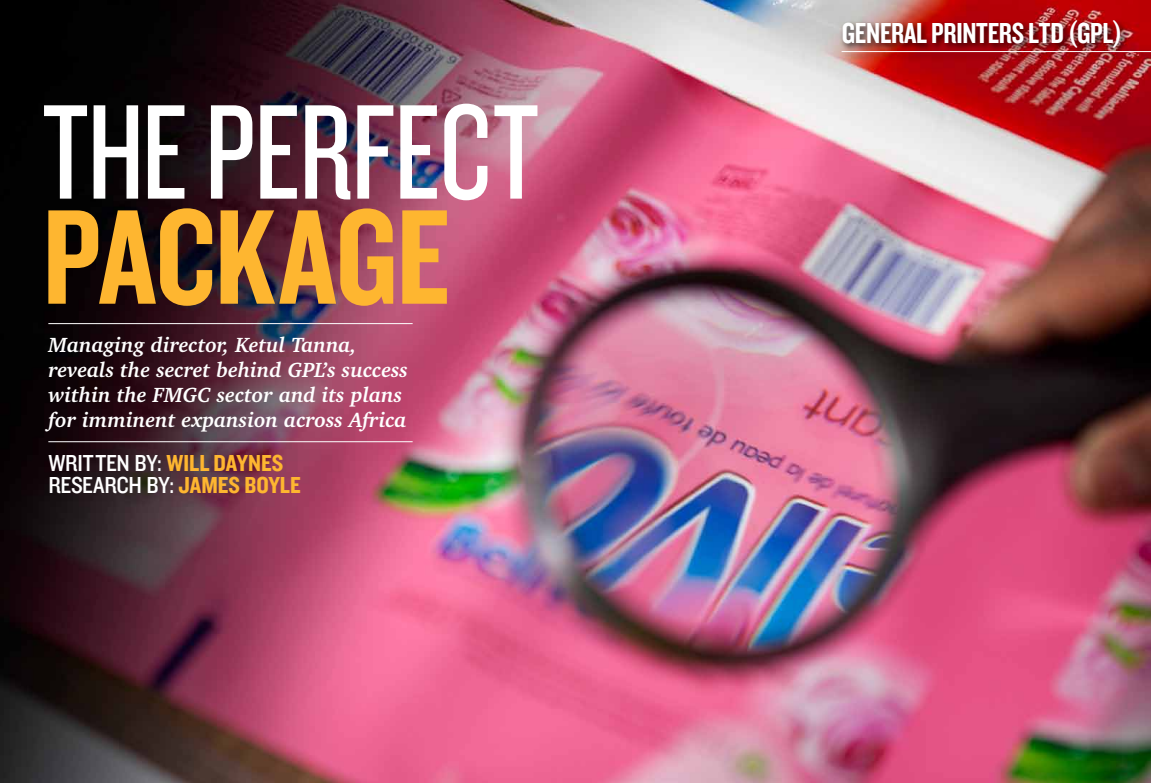
<style>
.page{position:relative;width:1151px;height:783px;background:#fff}
.page>*{position:absolute;margin:0;border:0;box-sizing:border-box;transform-origin:0 0}
.t1{font:140px "Knockout HTF28 Junior Featherwt";letter-spacing:-.01em;color:#fff}
.t2{font:140px "Knockout HTF49 Liteweight";letter-spacing:-.01em;color:#feb630}
.t3{font:30px "Knockout HTF49 Liteweight";letter-spacing:-.01em;color:#fff}
.t4{font:24px/22px "Knockout HTF30 Junior Welterwt";letter-spacing:-.01em;color:#fff}
.t5{font:italic 700 21px/25px "Charter IT Cby BT";color:#fff}
.s1{font-family:"Knockout HTF50 Welterweight";color:#feb630}
</style>
<div class="page">
<img style="left:0;top:0;width:1151px;height:782px">
<hr style="left:48px;top:323px;width:365px;height:1px;background:#fff">
<hr style="left:48px;top:441px;width:365px;height:1px;background:#fff">
<div style="left:839px;top:17px;width:312px;height:44px;background:#000;opacity:.75"></div>
<hr style="left:841px;top:51px;width:310px;height:1px;background:#fff">
<h1 class="t1" style="left:42px;top:82px;width:495px">THE PERFECT</h1>
<h1 class="t2" style="left:42px;top:186px;width:409px">PACKAGE</h1>
<p class="t5" style="left:48px;top:332px;width:361px">Managing director, Ketul Tanna, reveals the secret behind GPL’s success within the FMGC sector and its plans for imminent expansion across Africa</p>
<p class="t4" style="left:48px;top:453px;width:254px">WRITTEN BY: <span class="s1">WILL DAYNES<br></span>RESEARCH BY: <span class="s1">JAMES BOYLE</span></p>
<h2 class="t3" style="left:842px;top:17px;width:282px">GENERAL PRINTERS LTD (GPL)</h2>
</div>
